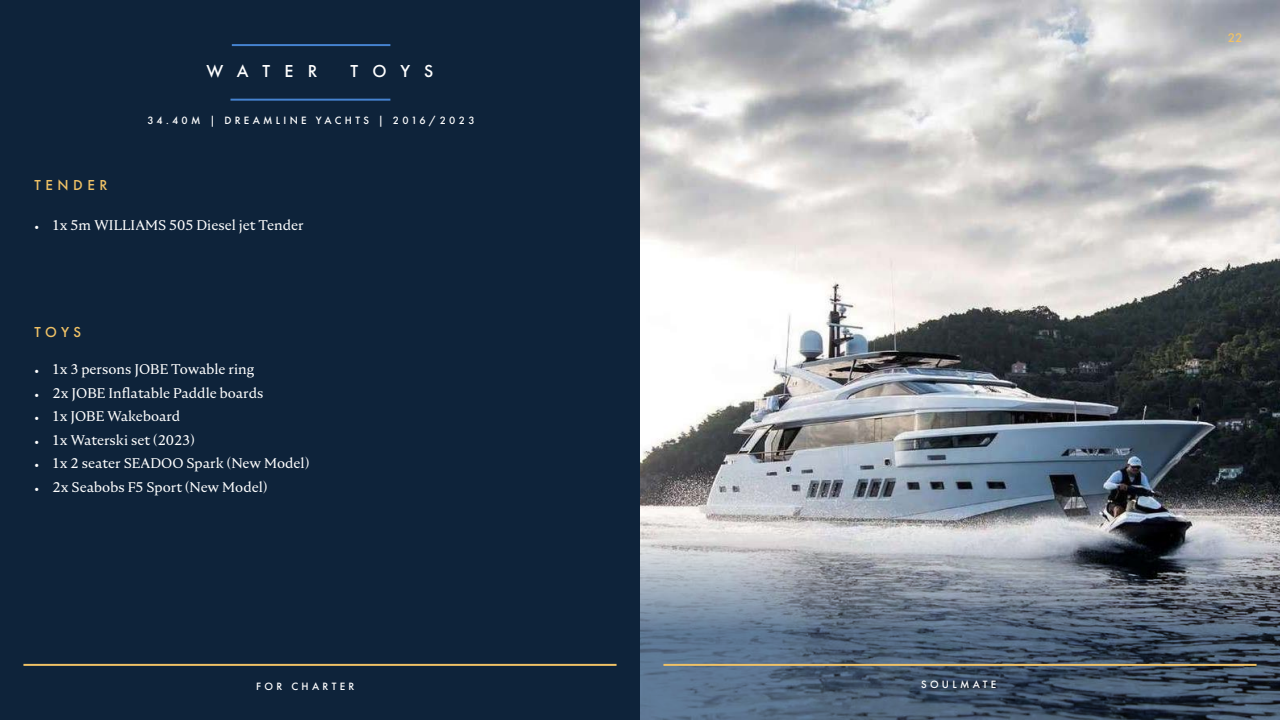
<style>
.page{position:relative;width:1280px;height:720px;background:#0e233a}
.page>*{position:absolute;margin:0;border:0;box-sizing:border-box;transform-origin:0 0}
.t1{font:500 18px "Futura PT";letter-spacing:.78em;color:#fff}
.t2{font:500 15px "Futura PT";letter-spacing:.3em;color:#f0c266}
.t3{font:14px "Nocturne Serif";color:#fff}
.t4{font:500 13px "Futura PT";color:#f0c266}
.t5{font:500 11px "Futura PT";letter-spacing:.3em;color:#fff}
.s1{font-family:"Minion Pro";font-size:12px}
</style>
<div class="page">
<hr style="left:232px;top:44px;width:158px;height:2px;background:#4582cf">
<hr style="left:230px;top:99px;width:160px;height:2px;background:#4582cf">
<hr style="left:23px;top:664px;width:594px;height:2px;background:#f0c266">
<img style="left:640px;top:0;width:640px;height:532px">
<svg style="left:640px;top:532px;width:640px;height:188px;background:#677485"></svg>
<hr style="left:663px;top:664px;width:594px;height:2px;background:#f0c266">
<p class="t1" style="left:207px;top:60px;width:113px">WATER</p>
<p class="t1" style="left:351px;top:60px;width:84px">TOYS</p>
<p class="t2" style="left:35px;top:176px;width:74px">TENDER</p>
<p class="t5" style="left:148px;top:114px;width:328px">34.40M | DREAMLINE YACHTS | 2016/2023</p>
<p class="t3" style="left:35px;top:216px;width:271px"><span class="s1">•</span> 1x 5m WILLIAMS 505 Diesel jet Tender</p>
<p class="t2" style="left:35px;top:323px;width:48px">TOYS</p>
<p class="t3" style="left:35px;top:360px;width:221px"><span class="s1">•</span> 1x 3 persons JOBE Towable ring</p>
<p class="t3" style="left:35px;top:384px;width:230px"><span class="s1">•</span> 2x JOBE Inflatable Paddle boards</p>
<p class="t3" style="left:35px;top:407px;width:147px"><span class="s1">•</span> 1x JOBE Wakeboard</p>
<p class="t3" style="left:35px;top:431px;width:162px"><span class="s1">•</span> 1x Waterski set (2023)</p>
<p class="t3" style="left:35px;top:454px;width:276px"><span class="s1">•</span> 1x 2 seater SEADOO Spark (New Model)</p>
<p class="t3" style="left:35px;top:478px;width:234px"><span class="s1">•</span> 2x Seabobs F5 Sport (New Model)</p>
<p class="t5" style="left:256px;top:680px;width:100px">FOR CHARTER</p>
<p class="t5" style="left:921px;top:678px;width:77px">SOULMATE</p>
<p class="t4" style="left:1228px;top:30px;width:16px">22</p>
</div>
